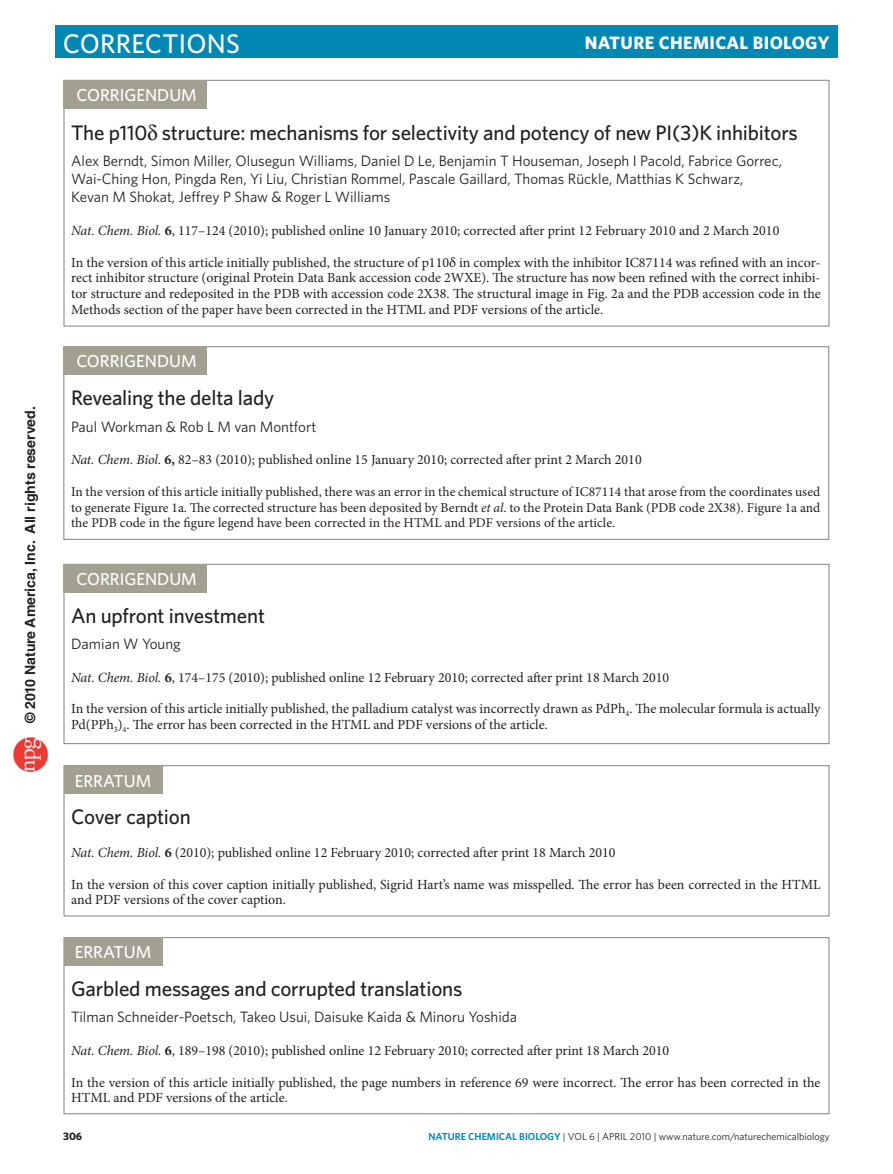
<style>
.page{position:relative;width:893px;height:1174px;background:#fff}
.page>*{position:absolute;margin:0;border:0;box-sizing:border-box;transform-origin:0 0}
.t1{font:500 27px "Whitney";letter-spacing:.01em;color:#fff}
.t2{font:500 21px "Whitney";letter-spacing:-.01em;color:#231f20}
.t3{font:700 18px "Whitney";letter-spacing:.02em;color:#fff}
.t4{font:500 17.25px "Whitney";color:#fff}
.t5{font:15px/18px "Whitney";color:#231f20}
.t6{font:700 14.1px "Helvetica LT Std";color:#231f20}
.t7{font:13.95px/15.8px "Minion Pro";color:#231f20}
.t8{font:13.5px/15.8px "Minion Pro";color:#231f20;text-align:justify}
.t9{font:700 10.8px "Whitney";color:#231f20}
.t10{font:10.2px "Whitney";color:#231f20}
.s1{font-style:italic}
.s2{font-weight:700}
.s3{font-weight:600;color:#0087b2}
</style>
<div class="page">
<div style="left:55px;top:26px;width:783px;height:32px;background:#0087b2"></div>
<div style="left:64px;top:765px;width:765px;height:151px;background:#fff;border:1px solid #808285"></div>
<div style="left:64px;top:765px;width:98px;height:28px;background:#a2a191"></div>
<div style="left:64px;top:80px;width:765px;height:246px;background:#fff;border:1px solid #808285"></div>
<div style="left:64px;top:80px;width:143px;height:29px;background:#a2a191"></div>
<div style="left:64px;top:346px;width:765px;height:193px;background:#fff;border:1px solid #808285"></div>
<div style="left:64px;top:346px;width:143px;height:28px;background:#a2a191"></div>
<div style="left:64px;top:564px;width:765px;height:180px;background:#fff;border:1px solid #808285"></div>
<div style="left:64px;top:564px;width:143px;height:28px;background:#a2a191"></div>
<div style="left:64px;top:937px;width:765px;height:177px;background:#fff;border:1px solid #808285"></div>
<div style="left:64px;top:937px;width:98px;height:28px;background:#a2a191"></div>
<img style="left:13px;top:737px;width:34px;height:34px">
<p class="t6" style="left:22px;top:723px;width:318px;rotate:-90deg">© 2010 Nature America, Inc. All rights reserved.</p>
<h1 class="t1" style="left:63px;top:25px;width:179px">corrections</h1>
<p class="t3" style="left:585px;top:31px;width:246px">NATURE CHEMICAL BIOLOGY</p>
<p class="t4" style="left:77px;top:84px;width:122px">corrigendum</p>
<h2 class="t2" style="left:71px;top:119px;width:728px">The p110 structure: mechanisms for selectivity and potency of new PI (3)K inhibitors</h2>
<p class="t5" style="left:71px;top:152px;width:712px">Alex Berndt, Simon Miller, Olusegun Williams, Daniel D Le, Benjamin T Houseman, Joseph I Pacold, Fabrice Gorrec,<br>Wai-Ching Hon, Pingda Ren, Yi Liu, Christian Rommel, Pascale Gaillard, Thomas Rückle, Matthias K Schwarz,<br>Kevan M Shokat, Jeffrey P Shaw &amp; Roger L Williams</p>
<p class="t7" style="left:71px;top:223px;width:710px"><span class="s1">Nat. Chem. Biol.</span> <span class="s2">6</span>, 117–124 (2010); published online 10 January 2010; corrected after print 12 February 2010 and 2 March 2010</p>
<p class="t7" style="left:71px;top:254px;width:751px;text-align:justify">In the version of this article initially published, the structure of p110δ in complex with the inhibitor IC87114 was refined with an incor&shy;rect inhibitor structure (original Protein Data Bank accession code 2WXE). The structure has now been refined with the correct inhibi&shy;tor structure and redeposited in the PDB with accession code 2X38. The structural image in Fig. 2a and the PDB accession code in the Methods section of the paper have been corrected in the HTML and PDF versions of the article.</p>
<p class="t4" style="left:76px;top:350px;width:122px">corrigendum</p>
<h2 class="t2" style="left:71px;top:384px;width:205px">Revealing the delta lady</h2>
<p class="t5" style="left:71px;top:417px;width:247px">Paul Workman &amp; Rob L M van Montfort</p>
<p class="t7" style="left:71px;top:452px;width:572px"><span class="s1">Nat. Chem. Biol.</span> <span class="s2">6,</span> 82–83 (2010); published online 15 January 2010; corrected after print 2 March 2010</p>
<p class="t8" style="left:71px;top:484px;width:751px">In the version of this article initially published, there was an error in the chemical structure of IC87114 that arose from the coordinates used to generate Figure 1a. The corrected structure has been deposited by Berndt <span class="s1">et al</span>. to the Protein Data Bank (PDB code 2X38). Figure 1a and the PDB code in the figure legend have been corrected in the HTML and PDF versions of the article.</p>
<p class="t4" style="left:77px;top:567px;width:122px">corrigendum</p>
<h2 class="t2" style="left:71px;top:601px;width:195px">An upfront investment</h2>
<p class="t5" style="left:71px;top:634px;width:111px">Damian W Young</p>
<p class="t7" style="left:71px;top:669px;width:600px"><span class="s1">Nat. Chem. Biol.</span> <span class="s2">6</span>, 174–175 (2010); published online 12 February 2010; corrected after print 18 March 2010</p>
<p class="t7" style="left:71px;top:701px;width:751px">In the version of this article initially published, the palladium catalyst was incorrectly drawn as PdPh<sub>4</sub>. The molecular formula is actually<br>Pd(PPh<sub>3</sub>)<sub>4</sub>. The error has been corrected in the HTML and PDF versions of the article.</p>
<p class="t4" style="left:75px;top:769px;width:78px">erratum</p>
<h2 class="t2" style="left:71px;top:803px;width:121px">Cover caption</h2>
<p class="t7" style="left:71px;top:844px;width:546px"><span class="s1">Nat. Chem. Biol.</span> <span class="s2">6</span> (2010); published online 12 February 2010; corrected after print 18 March 2010</p>
<p class="t7" style="left:71px;top:876px;width:751px">In the version of this cover caption initially published, Sigrid Hart’s name was misspelled. The error has been corrected in the HTML and PDF versions of the cover caption.</p>
<p class="t4" style="left:75px;top:941px;width:78px">erratum</p>
<h2 class="t2" style="left:71px;top:974px;width:393px">Garbled messages and corrupted translations</h2>
<p class="t5" style="left:71px;top:1007px;width:448px">Tilman Schneider-Poetsch, Takeo Usui, Daisuke Kaida &amp; Minoru Yoshida</p>
<p class="t7" style="left:71px;top:1043px;width:600px"><span class="s1">Nat. Chem. Biol.</span> <span class="s2">6</span>, 189–198 (2010); published online 12 February 2010; corrected after print 18 March 2010</p>
<p class="t7" style="left:71px;top:1074px;width:751px">In the version of this article initially published, the page numbers in reference 69 were incorrect. The error has been corrected in the<br>HTML and PDF versions of the article.</p>
<p class="t9" style="left:63px;top:1128px;width:21px">306</p>
<p class="t10" style="left:428px;top:1129px;width:403px"><span class="s3">NATURE CHEMICAL BIOLOGY</span> | VOL 6 | APRIL 2010 | www.nature.com/naturechemicalbiology</p>
</div>
